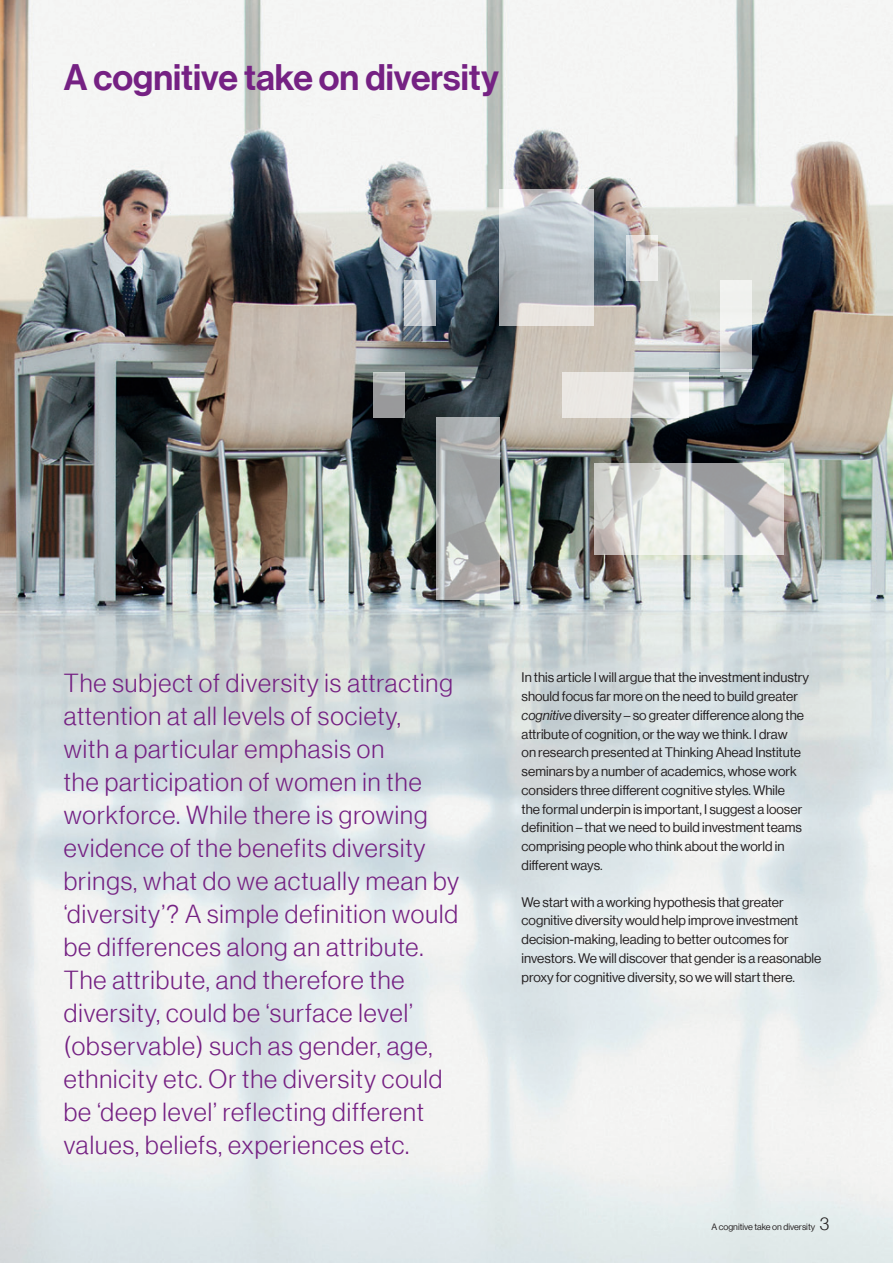
<style>
.page{position:relative;width:893px;height:1263px;background:#fff}
.page>*{position:absolute;margin:0;border:0;box-sizing:border-box;transform-origin:0 0}
.Headline_1__24_27_Me{font:36px "N Haas Grotesk DS Pro 65 Md";color:#752183}
.Article_Intro_17_22{font:25.5px/33px "N Haas Grotesk DS Pro 45 Lt";letter-spacing:.04em;color:#752183}
.Body_text_black{font:13.5px/18.8px "N Haas Grotesk DS Pro 55 Rg";color:#231f20}
.Page_Footer__6pt_Bla{font:9px "N Haas Grotesk DS Pro 55 Rg";color:#231f20}
.s1{font-family:"N Haas Grotesk DS Pro 56 It"}
.s2{font-family:"N Haas Grotesk DS Pro 45 Lt";font-size:18px}
</style>
<div class="page">
<img style="left:0;top:0;width:893px;height:1263px">
<svg style="left:405px;top:280px;width:31px;height:46px"></svg>
<svg style="left:720px;top:280px;width:32px;height:92px;fill:#eff0ed"></svg>
<svg style="left:436px;top:417px;width:63px;height:183px"></svg>
<svg style="left:594px;top:463px;width:190px;height:91px"></svg>
<svg style="left:373px;top:372px;width:32px;height:45px"></svg>
<svg style="left:562px;top:372px;width:127px;height:45px;fill:#eae7e3"></svg>
<svg style="left:499px;top:189px;width:95px;height:137px"></svg>
<svg style="left:626px;top:235px;width:31px;height:45px"></svg>
<p class="Headline_1__24_27_Me" style="left:64px;top:57px;width:437px">A cognitive take on diversity</p>
<p class="Article_Intro_17_22" style="left:64px;top:666px;width:397px">The subject of diversity is attracting attention at all levels of society,<br>with a particular emphasis on<br>the participation of women in the workforce. While there is growing evidence of the benefits diversity brings, what do we actually mean by ‘diversity’? A simple definition would be differences along an attribute.<br>The attribute, and therefore the diversity, could be ‘surface level’ (observable) such as gender, age, ethnicity etc. Or the diversity could be ‘deep level’ reflecting different values, beliefs, experiences etc.</p>
<p class="Body_text_black" style="left:522px;top:668px;width:289px">In this article I will argue that the investment industry should focus far more on the need to build greater <span class="s1">cognitive</span> diversity – so greater difference along the attribute of cognition, or the way we think. I draw<br>on research presented at Thinking Ahead Institute seminars by a number of academics, whose work considers three different cognitive styles. While<br>the formal underpin is important, I suggest a looser definition – that we need to build investment teams comprising people who think about the world in different ways.</p>
<p class="Body_text_black" style="left:522px;top:893px;width:301px">We start with a working hypothesis that greater cognitive diversity would help improve investment decision-making, leading to better outcomes for investors. We will discover that gender is a reasonable proxy for cognitive diversity, so we will start there.</p>
<p class="Page_Footer__6pt_Bla" style="left:711px;top:1222px;width:119px">A cognitive take on diversity <span class="s2">3</span></p>
</div>
